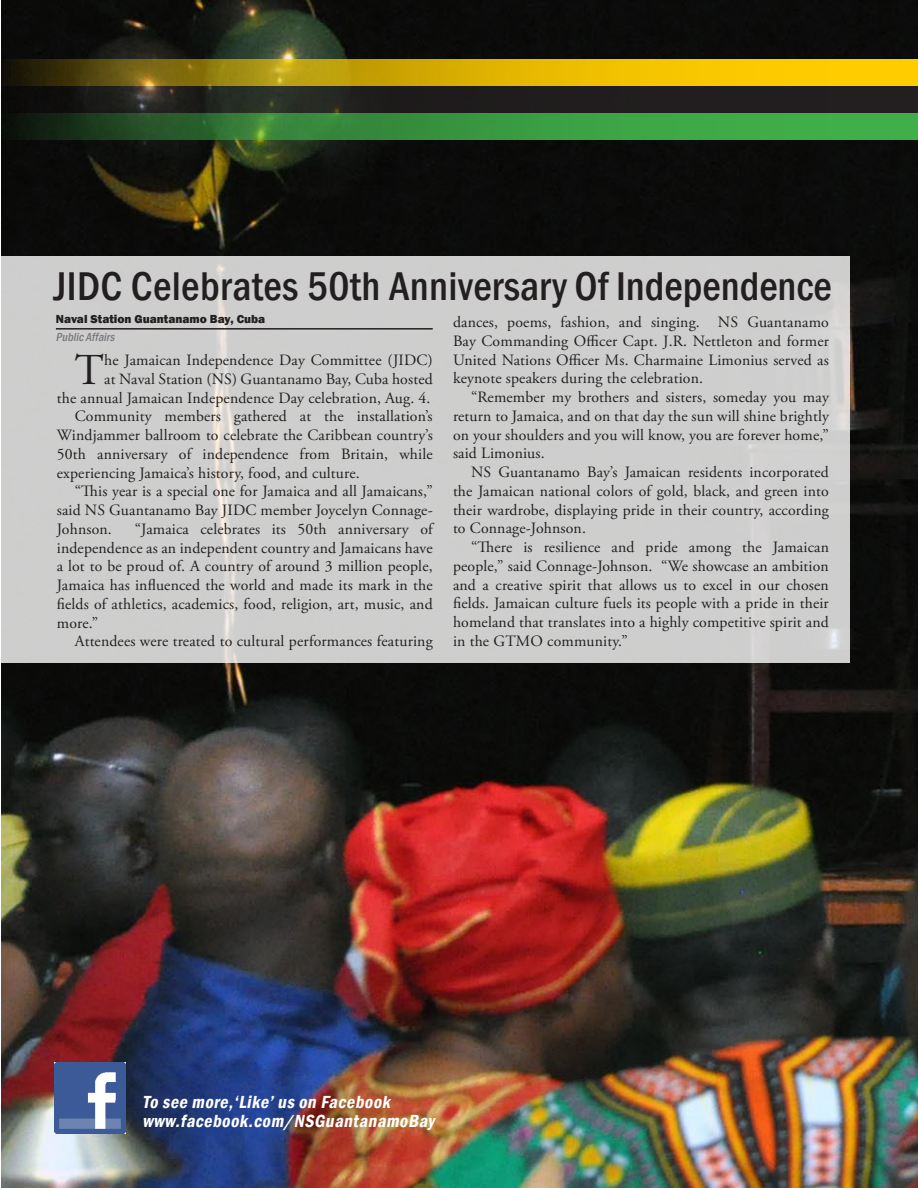
<style>
.page{position:relative;width:918px;height:1188px;background:#fff}
.page>*{position:absolute;margin:0;border:0;box-sizing:border-box;transform-origin:0 0}
.Paragraph_Style_2{font:44.1px "Adobe Garamond Pro";color:#231f20}
.Paragraph_Style_2-2{font:500 condensed 41.25px "Franklin Gothic";letter-spacing:.01em;color:#231f20}
.Paragraph_Style_2-3{font:italic 600 condensed 18px "Franklin Gothic";color:#fff}
.Paragraph_Style_2-4{font:15.75px/18.8px "Adobe Garamond Pro";letter-spacing:.01em;color:#231f20;text-align:justify}
.Paragraph_Style_2-5{font:800 12px "Franklin Gothic";color:#231f20}
.Paragraph_Style_2-6{font:italic 500 condensed 12px "Franklin Gothic";color:#76787b}
</style>
<div class="page">
<img style="left:1px;top:0;width:917px;height:1188px">
<img style="left:54px;top:1062px;width:72px;height:72px">
<div style="left:1px;top:256px;width:849px;height:407px;background:#cecece"></div>
<hr style="left:56px;top:328px;width:377px;height:2px;background:#231f20">
<svg style="left:1px;top:59px;width:917px;height:27px;background:#c29d06"></svg>
<svg style="left:1px;top:113px;width:917px;height:26px;background:#348639"></svg>
<svg style="left:1px;top:86px;width:917px;height:27px;background:#211f1d"></svg>
<p class="Paragraph_Style_2-2" style="left:54px;top:259px;width:780px">JIDC Celebrates 50th Anniversary Of Independence</p>
<p class="Paragraph_Style_2-5" style="left:56px;top:311px;width:211px">Naval Station Guantanamo Bay, Cuba</p>
<p class="Paragraph_Style_2-6" style="left:56px;top:329px;width:63px">PublicAffairs</p>
<p class="Paragraph_Style_2-4" style="left:453px;top:313px;width:377px">dances, poems, fashion, and singing. NS Guantanamo Bay Commanding Officer Capt. J.R. Nettleton and former United Nations Officer Ms. Charmaine Limonius served as keynote speakers during the celebration.</p>
<p class="Paragraph_Style_2-4" style="left:453px;top:388px;width:377px;text-indent:18px">“Remember my brothers and sisters, someday you may return to Jamaica, and on that day the sun will shine brightly on your shoulders and you will know, you are forever home,” said Limonius.</p>
<p class="Paragraph_Style_2-4" style="left:453px;top:463px;width:377px;text-indent:18px">NS Guantanamo Bay’s Jamaican residents incorporated the Jamaican national colors of gold, black, and green into their wardrobe, displaying pride in their country, according to Connage-Johnson.</p>
<p class="Paragraph_Style_2-4" style="left:453px;top:538px;width:377px;text-indent:18px">“There is resilience and pride among the Jamaican people,” said Connage-Johnson. “We showcase an ambition and a creative spirit that allows us to excel in our chosen fields. Jamaican culture fuels its people with a pride in their homeland that translates into a highly competitive spirit and in the GTMO community.”</p>
<p class="Paragraph_Style_2" style="left:75px;top:344px;width:31px">T</p>
<p class="Paragraph_Style_2-4" style="left:57px;top:351px;width:377px;text-align:right">he Jamaican Independence Day Committee (JIDC)<br>at Naval Station (NS) Guantanamo Bay, Cuba hosted<br>the annual Jamaican Independence Day celebration, Aug. 4.</p>
<p class="Paragraph_Style_2-4" style="left:57px;top:408px;width:377px;text-indent:18px">Community members gathered at the installation’s Windjammer ballroom to celebrate the Caribbean country’s 50th anniversary of independence from Britain, while experiencing Jamaica’s history, food, and culture.</p>
<p class="Paragraph_Style_2-4" style="left:57px;top:483px;width:377px;text-indent:18px">“This year is a special one for Jamaica and all Jamaicans,” said NS Guantanamo Bay JIDC member Joycelyn Connage-Johnson.</p>
<p class="Paragraph_Style_2-4" style="left:57px;top:520px;width:377px;text-indent:78px">“Jamaica celebrates its 50th anniversary of independence as an independent country and Jamaicans have a lot to be proud of. A country of around 3 million people, Jamaica has influenced the world and made its mark in the fields of athletics, academics, food, religion, art, music, and more.”</p>
<p class="Paragraph_Style_2-4" style="left:75px;top:633px;width:359px">Attendees were treated to cultural performances featuring</p>
<p class="Paragraph_Style_2-3" style="left:142px;top:1090px;width:253px">To see more,‘Like’us on Facebook</p>
<p class="Paragraph_Style_2-3" style="left:142px;top:1109px;width:297px">www.facebook.com/NSGuantanamoBay</p>
</div>
